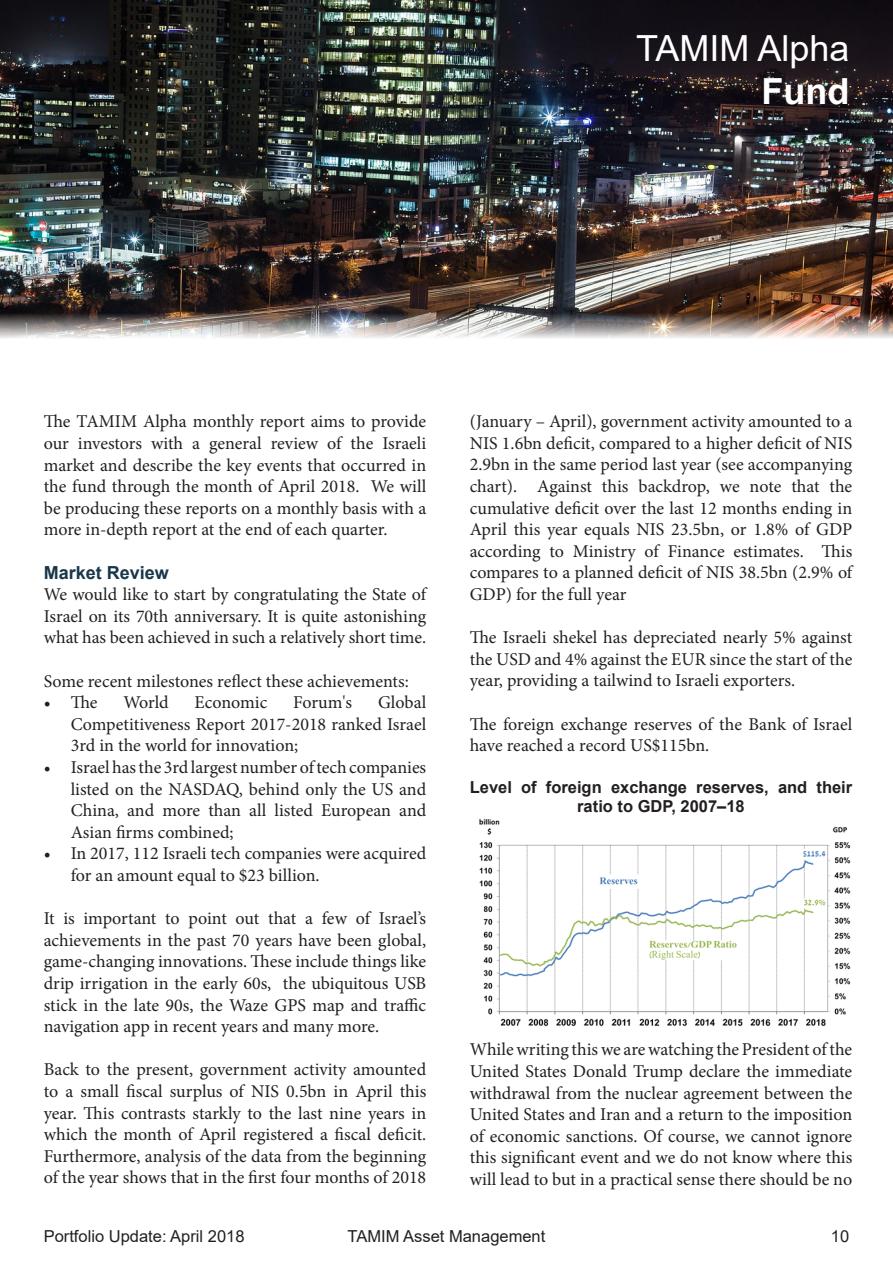
<style>
.page{position:relative;width:893px;height:1263px;background:#fff}
.page>*{position:absolute;margin:0;border:0;box-sizing:border-box;transform-origin:0 0}
.t1{font:36px "Arial";color:#fff}
.t2{font:700 36px "Arial";color:#fff}
.t3{font:18px/21.6px "Minion Pro";color:#231f20;text-align:justify}
.t4{font:700 18px "Arial";color:#19374b}
.t5{font:700 16.5px/19.8px "Arial";color:#231f20;text-align:center}
.t6{font:16.5px "Arial";color:#231f20}
</style>
<div class="page">
<img style="left:0;top:0;width:893px;height:338px">
<img style="left:479px;top:819px;width:372px;height:208px">
<p class="t1" style="left:636px;top:24px;width:215px">TAMIM Alpha</p>
<p class="t2" style="left:761px;top:66px;width:89px">Fund</p>
<p class="t3" style="left:44px;top:411px;width:384px">The TAMIM Alpha monthly report aims to provide our investors with a general review of the Israeli market and describe the key events that occurred in the fund through the month of April 2018. We will be producing these reports on a monthly basis with a more in-depth report at the end of each quarter.</p>
<p class="t4" style="left:44px;top:559px;width:127px">Market Review</p>
<p class="t3" style="left:44px;top:584px;width:384px">We would like to start by congratulating the State of Israel on its 70th anniversary. It is quite astonishing what has been achieved in such a relatively short time.</p>
<p class="t3" style="left:44px;top:670px;width:367px">Some recent milestones reflect these achievements:</p>
<p class="t3" style="left:44px;top:692px;width:55px">• The</p>
<p class="t3" style="left:123px;top:692px;width:47px">World</p>
<p class="t3" style="left:195px;top:692px;width:74px">Economic</p>
<p class="t3" style="left:293px;top:692px;width:60px">Forum's</p>
<p class="t3" style="left:71px;top:692px;width:357px;text-indent:307px">Global Competitiveness Report 2017-2018 ranked Israel 3rd in the world for innovation;</p>
<p class="t3" style="left:71px;top:756px;width:357px;text-indent:-27px">• Israel has the 3rd largest number of tech companies listed on the NASDAQ, behind only the US and China, and more than all listed European and Asian firms combined;</p>
<p class="t3" style="left:71px;top:843px;width:357px;text-indent:-27px">• In 2017, 112 Israeli tech companies were acquired for an amount equal to $23 billion.</p>
<p class="t3" style="left:44px;top:908px;width:384px">It is important to point out that a few of Israel’s achievements in the past 70 years have been global, game-changing innovations. These include things like drip irrigation in the early 60s, the ubiquitous USB stick in the late 90s, the Waze GPS map and traffic navigation app in recent years and many more.</p>
<p class="t3" style="left:44px;top:1059px;width:384px">Back to the present, government activity amounted to a small fiscal surplus of NIS 0.5bn in April this year. This contrasts starkly to the last nine years in which the month of April registered a fiscal deficit.<br>Furthermore, analysis of the data from the beginning of the year shows that in the first four months of 2018</p>
<p class="t3" style="left:470px;top:411px;width:384px">(January – April), government activity amounted to a NIS 1.6bn deficit, compared to a higher deficit of NIS 2.9bn in the same period last year (see accompanying chart). Against this backdrop, we note that the cumulative deficit over the last 12 months ending in April this year equals NIS 23.5bn, or 1.8% of GDP according to Ministry of Finance estimates. This compares to a planned deficit of NIS 38.5bn (2.9% of GDP) for the full year</p>
<p class="t3" style="left:470px;top:627px;width:384px">The Israeli shekel has depreciated nearly 5% against the USD and 4% against the EUR since the start of the year, providing a tailwind to Israeli exporters.</p>
<p class="t3" style="left:470px;top:713px;width:384px">The foreign exchange reserves of the Bank of Israel have reached a record US$115bn.</p>
<p class="t5" style="left:470px;top:777px;width:384px">Level of foreign exchange reserves, and their ratio to GDP, 2007–18</p>
<p class="t3" style="left:470px;top:1039px;width:384px">While writing this we are watching the President of the United States Donald Trump declare the immediate withdrawal from the nuclear agreement between the United States and Iran and a return to the imposition of economic sanctions. Of course, we cannot ignore this significant event and we do not know where this will lead to but in a practical sense there should be no</p>
<p class="t6" style="left:44px;top:1225px;width:202px">Portfolio Update: April 2018</p>
<p class="t6" style="left:348px;top:1225px;width:199px">TAMIM Asset Management</p>
<p class="t6" style="left:831px;top:1225px;width:20px">10</p>
</div>
